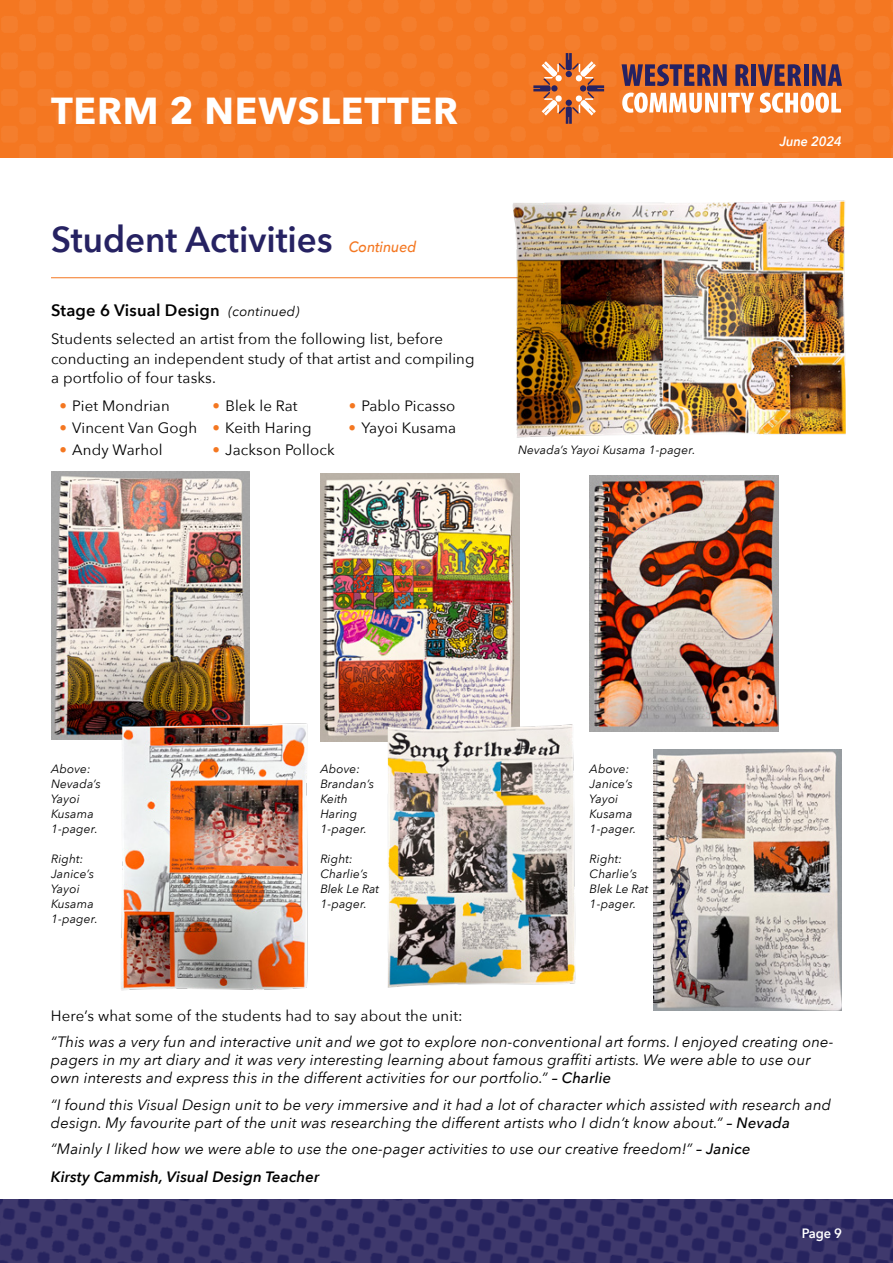
<style>
.page{position:relative;width:893px;height:1263px;background:#fff}
.page>*{position:absolute;margin:0;border:0;box-sizing:border-box;transform-origin:0 0}
.t1{font:700 37.5px "Avenir Next";letter-spacing:.02em;color:#fff}
.t2{font:600 36px "Avenir Next";color:#262262}
.t3{font:600 16.5px "Avenir Next";letter-spacing:.01em;color:#000}
.t4{font:italic 15px/18px "Avenir Next";letter-spacing:.01em;color:#000}
.t5{font:15px/19.5px "Avenir Next";letter-spacing:.01em;color:#000}
.t6{font:italic 500 15px "Avenir Next";letter-spacing:-.01em;color:#f47721;scale:.95 1}
.t7{font:italic 600 13.5px "Avenir Next";letter-spacing:-.01em;color:#fff;scale:.95 1}
.t8{font:600 13.5px "Avenir Next";color:#fff;scale:.95 1}
.t9{font:italic 12px/15px "Avenir Next";letter-spacing:.01em;color:#000}
.s1{font-weight:400;font-style:italic;font-size:13.5px}
.s2{color:#f47721}
.s3{font-weight:500}
.s4{font-weight:600}
</style>
<div class="page">
<img style="left:0;top:1200px;width:893px;height:63px">
<img style="left:0;top:0;width:893px;height:157px">
<div style="left:612px;top:132px;width:230px;height:21px;background:#f47721"></div>
<svg style="left:622px;top:93px;width:219px;height:20px"></svg>
<svg style="left:622px;top:64px;width:105px;height:22px;background:#774449"></svg>
<svg style="left:735px;top:64px;width:14px;height:22px"></svg>
<div style="left:751px;top:64px;width:5px;height:22px;background:#262262"></div>
<svg style="left:758px;top:64px;width:43px;height:22px"></svg>
<div style="left:803px;top:64px;width:5px;height:22px;background:#262262"></div>
<svg style="left:812px;top:64px;width:30px;height:22px"></svg>
<svg style="left:533px;top:53px;width:71px;height:71px;background:#dc7e46"></svg>
<hr style="left:51px;top:277px;width:771px;height:1px;background:#f47721">
<img style="left:320px;top:474px;width:200px;height:268px">
<img style="left:507px;top:200px;width:339px;height:238px">
<img style="left:590px;top:476px;width:189px;height:256px">
<img style="left:51px;top:472px;width:199px;height:268px">
<img style="left:116px;top:719px;width:192px;height:272px">
<img style="left:379px;top:719px;width:197px;height:269px">
<img style="left:653px;top:749px;width:189px;height:261px">
<h1 class="t1" style="left:51px;top:78px;width:408px">TERM 2 NEWSLETTER</h1>
<h2 class="t2" style="left:51px;top:209px;width:283px">Student Activities</h2>
<p class="t6" style="left:349px;top:234px;width:72px">Continued</p>
<p class="t3" style="left:51px;top:297px;width:250px">Stage 6 Visual Design <span class="s1">(continued)</span></p>
<p class="t5" style="left:51px;top:329px;width:425px">Students selected an artist from the following list, before conducting an independent study of that artist and compiling a portfolio of four tasks.</p>
<p class="t5" style="left:60px;top:396px;width:112px"><span class="s2">•</span> Piet Mondrian</p>
<p class="t5" style="left:213px;top:396px;width:87px"><span class="s2">•</span> Blek le Rat</p>
<p class="t5" style="left:349px;top:396px;width:108px"><span class="s2">•</span> Pablo Picasso</p>
<p class="t5" style="left:59px;top:417px;width:254px"><span class="s2">•</span> Vincent Van Gogh <span class="s2">•</span> Keith Haring</p>
<p class="t5" style="left:349px;top:417px;width:109px"><span class="s2">•</span> Yayoi Kusama</p>
<p class="t5" style="left:59px;top:439px;width:105px"><span class="s2">•</span> Andy Warhol</p>
<p class="t5" style="left:213px;top:439px;width:124px"><span class="s2">•</span> Jackson Pollock</p>
<p class="t9" style="left:518px;top:441px;width:179px">Nevada’s Yayoi Kusama 1-pager.</p>
<p class="t7" style="left:780px;top:130px;width:67px">June 2024</p>
<p class="t9" style="left:51px;top:761px;width:51px">Above:<br>Nevada’s<br>Yayoi<br>Kusama<br>1-pager.</p>
<p class="t9" style="left:51px;top:851px;width:48px">Right:<br>Janice’s<br>Yayoi<br>Kusama<br>1-pager.</p>
<p class="t9" style="left:320px;top:761px;width:55px">Above:<br>Brandan’s<br>Keith<br>Haring<br>1-pager.</p>
<p class="t9" style="left:320px;top:851px;width:60px">Right:<br>Charlie’s<br>Blek Le Rat<br>1-pager.</p>
<p class="t9" style="left:590px;top:761px;width:48px">Above:<br>Janice’s<br>Yayoi<br>Kusama<br>1-pager.</p>
<p class="t9" style="left:590px;top:851px;width:60px">Right:<br>Charlie’s<br>Blek Le Rat<br>1-pager.</p>
<p class="t5" style="left:51px;top:1005px;width:413px">Here’s what some of the students had to say about the unit:</p>
<p class="t4" style="left:51px;top:1032px;width:784px">“This was a very fun and interactive unit and we got to explore non-conventional art forms. I enjoyed creating one&shy;pagers in my art diary and it was very interesting learning about famous graffiti artists. We were able to use our own interests and express this in the different activities for our portfolio.” <span class="s3">– Charlie</span></p>
<p class="t4" style="left:51px;top:1095px;width:782px">“I found this Visual Design unit to be very immersive and it had a lot of character which assisted with research and design. My favourite part of the unit was researching the different artists who I didn’t know about.” <span class="s3">– Nevada</span></p>
<p class="t4" style="left:51px;top:1134px;width:701px;line-height:28px">“Mainly I liked how we were able to use the one-pager activities to use our creative freedom!” <span class="s3">– Janice<br></span><span class="s4">Kirsty Cammish, Visual Design Teacher</span></p>
<p class="t8" style="left:802px;top:1221px;width:44px">Page 9</p>
</div>
